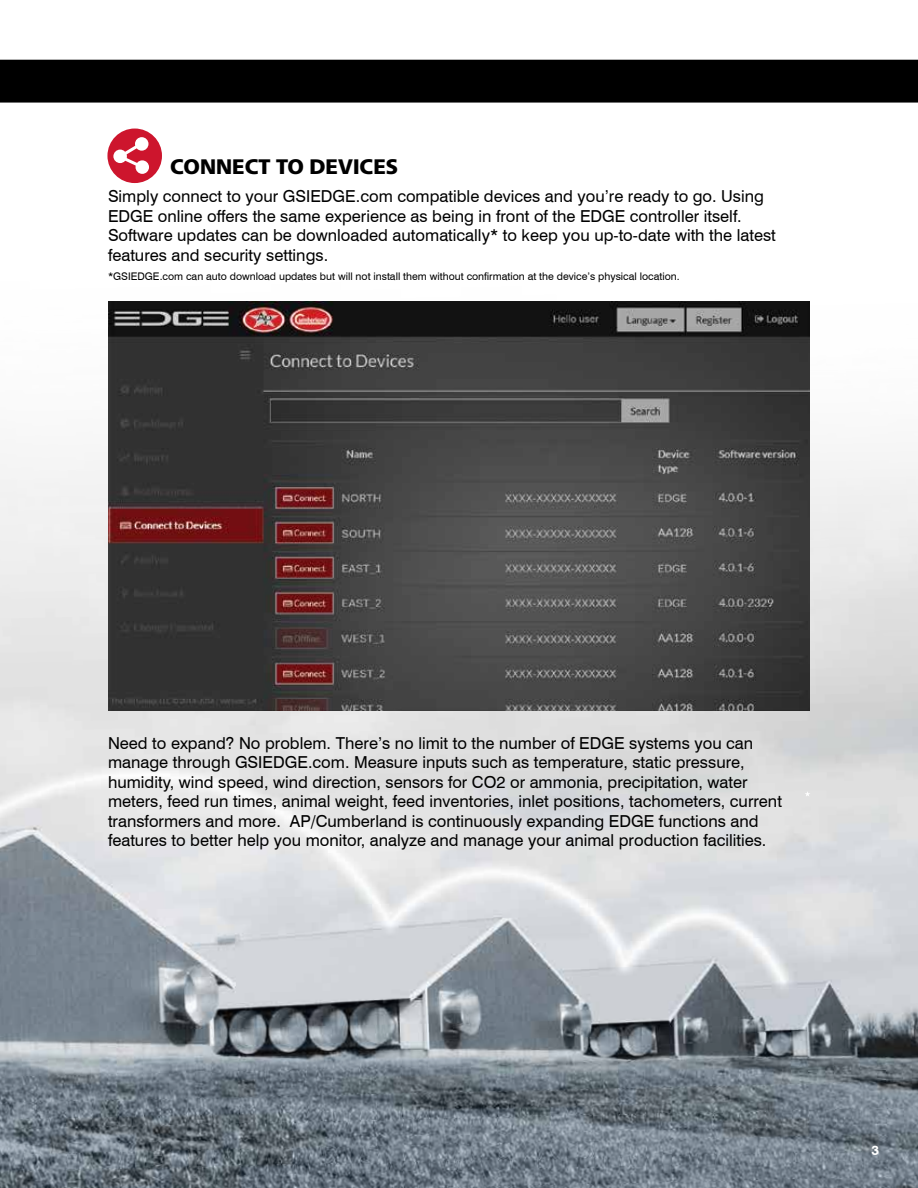
<style>
.page{position:relative;width:918px;height:1188px;background:#fff}
.page>*{position:absolute;margin:0;border:0;box-sizing:border-box;transform-origin:0 0}
.t1{font:900 21px "Frutiger Neue LTW1 G";color:#000}
.t2{font:16.5px/19.5px "Swiss 721 BT";color:#000}
.t3{font:700 13.5px "Swiss 721 BT";color:#fff}
.t4{font:10.5px "Swiss 721 BT";color:#000}
</style>
<div class="page">
<img style="left:0;top:128px;width:918px;height:1060px">
<div style="left:0;top:60px;width:918px;height:43px;background:#000"></div>
<div style="left:107px;top:129px;width:55px;height:54px;background:#cd152d;border-radius:50%"></div>
<div style="left:113px;top:150px;width:14px;height:13px;background:#fff;border-radius:50%"></div>
<div style="left:135px;top:137px;width:13px;height:14px;background:#fff;border-radius:50%"></div>
<div style="left:136px;top:160px;width:13px;height:14px;background:#fff;border-radius:50%"></div>
<svg style="left:120px;top:142px;width:24px;height:27px"></svg>
<svg style="left:805px;top:791px;width:5px;height:6px"></svg>
<img style="left:108px;top:302px;width:702px;height:409px">
<p class="t1" style="left:170px;top:154px;width:230px">CONNECT TO DEVICES</p>
<p class="t2" style="left:108px;top:186px;width:669px">Simply connect to your GSIEDGE.com compatible devices and you’re ready to go. Using EDGE online offers the same experience as being in front of the EDGE controller itself.<br>Software updates can be downloaded automatically* to keep you up-to-date with the latest features and security settings.</p>
<p class="t4" style="left:108px;top:269px;width:573px">*GSIEDGE.com can auto download updates but will not install them without confirmation at the device’s physical location.</p>
<p class="t2" style="left:108px;top:732px;width:676px">Need to expand? No problem. There’s no limit to the number of EDGE systems you can manage through GSIEDGE.com. Measure inputs such as temperature, static pressure, humidity, wind speed, wind direction, sensors for CO2 or ammonia, precipitation, water meters, feed run times, animal weight, feed inventories, inlet positions, tachometers, current transformers and more. AP/Cumberland is continuously expanding EDGE functions and features to better help you monitor, analyze and manage your animal production facilities.</p>
<p class="t3" style="left:871px;top:1141px;width:9px">3</p>
</div>
